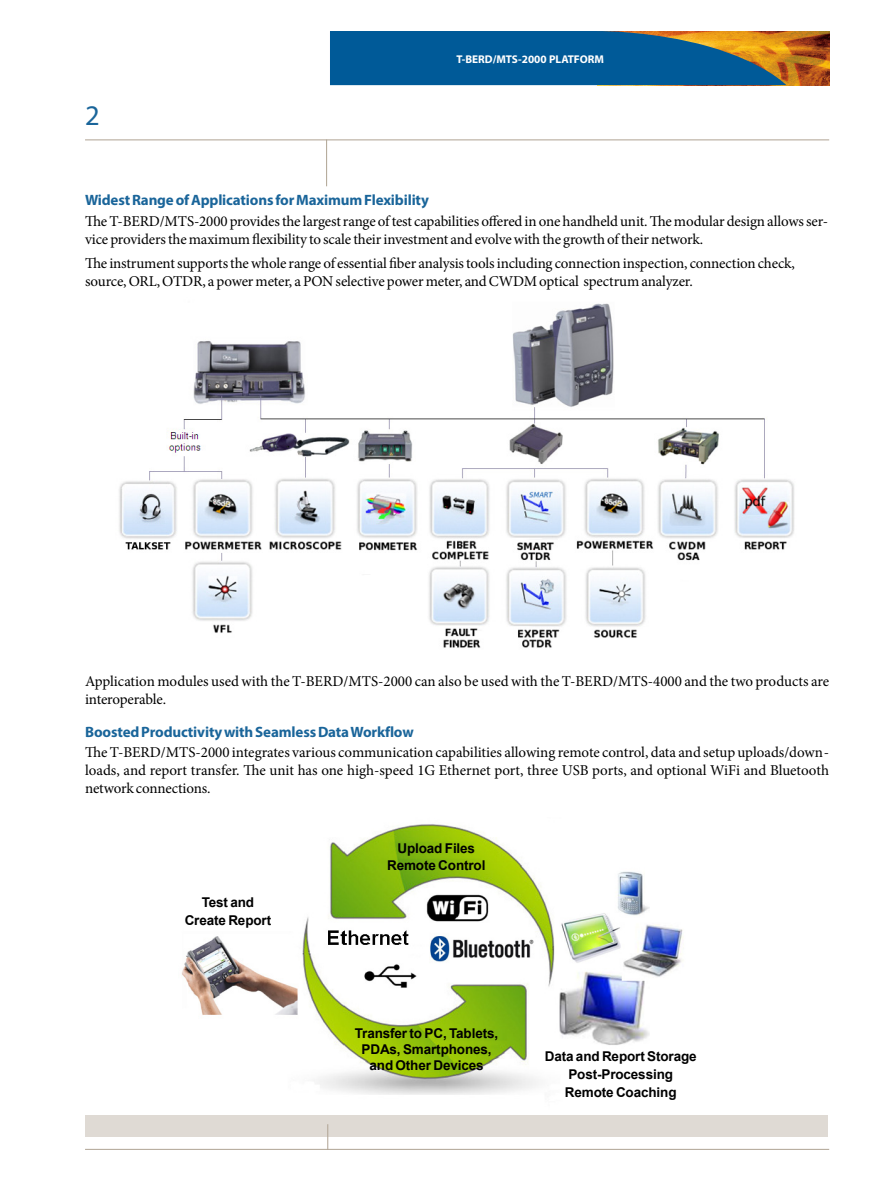
<style>
.page{position:relative;width:893px;height:1191px;background:#fff}
.page>*{position:absolute;margin:0;border:0;box-sizing:border-box;transform-origin:0 0}
.t1{font:28.5px "Myriad Pro";color:#1a659a}
.t2{font:15px/18px "Minion Pro";letter-spacing:-.01em;color:#000}
.t3{font:700 15px "Myriad Pro";letter-spacing:-.01em;color:#1a659a}
.t4{font:700 13.5px/18px "Arial";letter-spacing:-.01em;color:#000;text-align:center}
.t5{font:700 11.25px "Myriad Pro";color:#fff}
</style>
<div class="page">
<img style="left:786px;top:31px;width:44px;height:54px">
<svg style="left:330px;top:31px;width:456px;height:54px;background:#1a6089"></svg>
<hr style="left:85px;top:139px;width:744px;height:1px;background:#afa393">
<div style="left:85px;top:1115px;width:743px;height:22px;background:#dfdad4"></div>
<hr style="left:85px;top:1149px;width:744px;height:1px;background:#afa393">
<svg style="left:327px;top:1124px;width:1px;height:25px"></svg>
<hr style="left:326px;top:139px;width:1px;height:47px;background:#afa393">
<img style="left:119px;top:303px;width:675px;height:345px">
<img style="left:181px;top:824px;width:502px;height:271px">
<h1 class="t1" style="left:85px;top:98px;width:16px">2</h1>
<p class="t5" style="left:456px;top:52px;width:149px">T-BERD/MTS-2000 PLATFORM</p>
<p class="t3" style="left:85px;top:190px;width:345px">Widest Range of Applications for Maximum Flexibility</p>
<p class="t2" style="left:85px;top:212px;width:745px">The T-BERD/MTS-2000 provides the largest range of test capabilities offered in one handheld unit. The modular design allows ser&shy;vice providers the maximum flexibility to scale their investment and evolve with the growth of their network.</p>
<p class="t2" style="left:85px;top:254px;width:711px">The instrument supports the whole range of essential fiber analysis tools including connection inspection, connection check, source, ORL, OTDR, a power meter, a PON selective power meter, and CWDM optical spectrum analyzer.</p>
<p class="t2" style="left:85px;top:672px;width:746px">Application modules used with the T-BERD/MTS-2000 can also be used with the T-BERD/MTS-4000 and the two products are interoperable.</p>
<p class="t3" style="left:85px;top:722px;width:330px">Boosted Productivity with Seamless Data Workflow</p>
<p class="t2" style="left:85px;top:743px;width:746px;text-align:justify">The T-BERD/MTS-2000 integrates various communication capabilities allowing remote control, data and setup uploads/down&shy;loads, and report transfer. The unit has one high-speed 1G Ethernet port, three USB ports, and optional WiFi and Bluetooth network connections.</p>
<p class="t4" style="left:185px;top:893px;width:88px">Test and<br>Create Report</p>
<p class="t4" style="left:387px;top:841px;width:100px;line-height:16.2px">Upload Files<br>Remote Control</p>
<p class="t4" style="left:355px;top:1025px;width:145px;line-height:16.2px">Transfer to PC, Tablets,<br>PDAs, Smartphones, and Other Devices</p>
<p class="t4" style="left:545px;top:1047px;width:153px">Data and Report Storage<br>Post-Processing<br>Remote Coaching</p>
</div>
